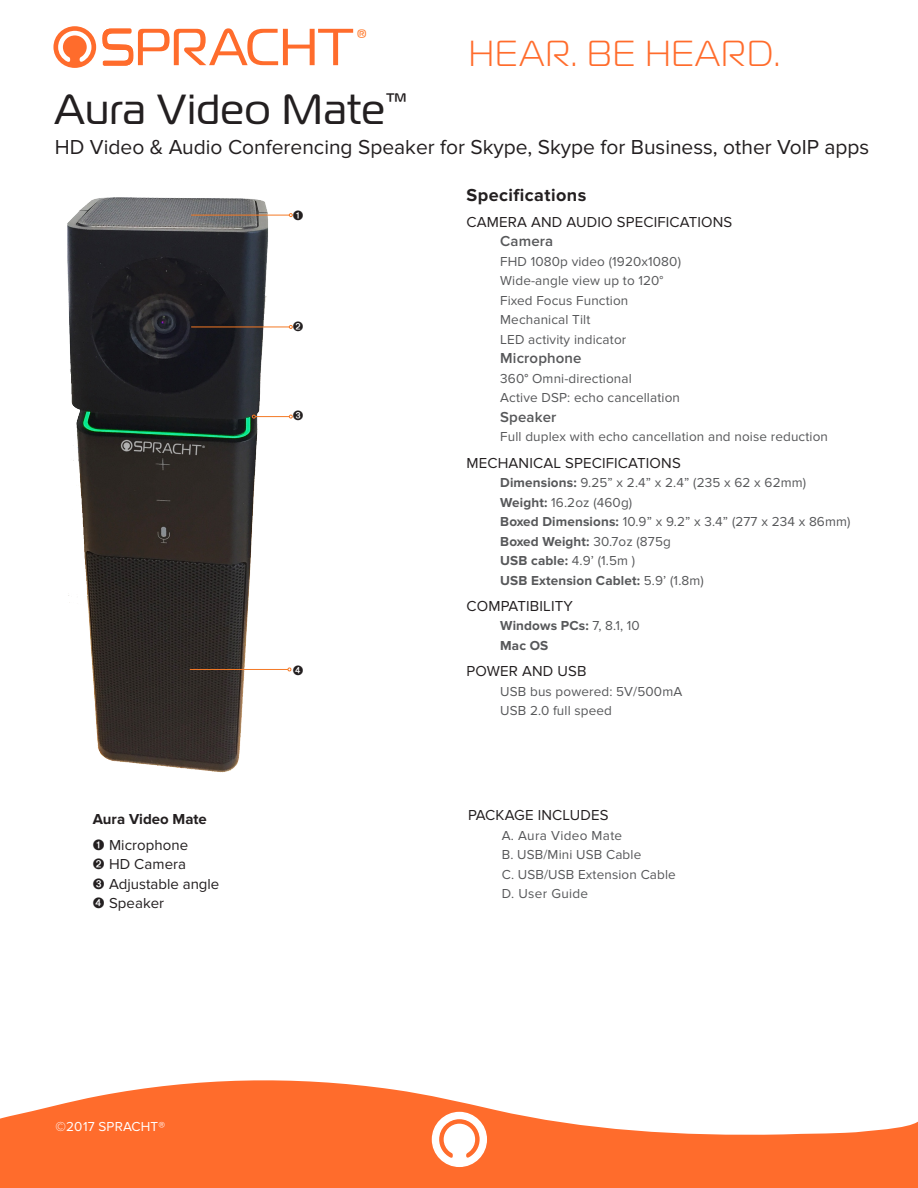
<style>
.page{position:relative;width:918px;height:1188px;background:#fff}
.page>*{position:absolute;margin:0;border:0;box-sizing:border-box;transform-origin:0 0}
.t1{font:51.9px "Magistral";color:#ff6c2c}
.t2{font:42px "Magistral";letter-spacing:.025em;color:#231f20}
.t3{font:300 36px "Magistral";letter-spacing:.035em;color:#ff6c2c}
.t4{font:21px "Proxima Nova";color:#231f20}
.t5{font:19.2px "Magistral";color:#ff8035}
.t6{font:700 18px "Proxima Nova";letter-spacing:.025em;color:#231f20}
.t7{font:15px/19.5px "Proxima Nova";letter-spacing:.01em;color:#231f20}
.t8{font:700 15px/26.2px "Proxima Nova";color:#231f20}
.t9{font:600 15px "Proxima Nova";letter-spacing:.01em;color:#57585a}
.t10{font:13.5px/19.5px "Proxima Nova";letter-spacing:.01em;color:#57585a}
.t11{font:700 13.5px/19.5px "Proxima Nova";letter-spacing:.01em;color:#57585a}
.t12{font:13.5px "Proxima Nova";letter-spacing:.01em;color:#fff}
.s1{font-weight:400}
.s2{font-weight:500}
.s3{font-weight:700}
</style>
<div class="page">
<svg style="left:0;top:1080px;width:918px;height:108px;fill:#ff6c2c"></svg>
<svg style="left:431px;top:1111px;width:57px;height:57px"></svg>
<svg style="left:53px;top:26px;width:43px;height:42px"></svg>
<svg style="left:102px;top:28px;width:32px;height:38px"></svg>
<img style="left:67px;top:197px;width:222px;height:576px">
<hr style="left:255px;top:416px;width:34px;height:1px;background:#f47925">
<svg style="left:252px;top:415px;width:4px;height:3px"></svg>
<hr style="left:191px;top:215px;width:98px;height:1px;background:#f47925">
<hr style="left:191px;top:327px;width:98px;height:1px;background:#f47925">
<hr style="left:190px;top:669px;width:98px;height:1px;background:#f47925">
<svg style="left:289px;top:325px;width:4px;height:4px"></svg>
<svg style="left:289px;top:414px;width:4px;height:5px"></svg>
<svg style="left:288px;top:665px;width:4px;height:10px"></svg>
<svg style="left:289px;top:213px;width:4px;height:5px"></svg>
<h1 class="t1" style="left:134px;top:16px;width:220px">PRACHT</h1>
<h3 class="t5" style="left:356px;top:24px;width:12px">®</h3>
<h3 class="t3" style="left:469px;top:30px;width:313px">HEAR. BE HEARD.</h3>
<h2 class="t2" style="left:55px;top:84px;width:353px">Aura Video Mate<sup>™</sup></h2>
<h3 class="t4" style="left:55px;top:135px;width:816px">HD Video &amp; Audio Conferencing Speaker for Skype, Skype for Business, other VoIP apps</h3>
<p class="t8" style="left:93px;top:806px;width:116px">Aura Video Mate<br>➊ <span class="s1">Microphone</span></p>
<p class="t7" style="left:93px;top:855px;width:128px">➋ HD Camera<br>➌ Adjustable angle<br>➍ Speaker</p>
<p class="t12" style="left:56px;top:1119px;width:111px">©2017 SPRACHT®</p>
<h3 class="t6" style="left:466px;top:184px;width:121px">Specifications</h3>
<p class="t7" style="left:466px;top:212px;width:267px">CAMERA AND AUDIO SPECIFICATIONS</p>
<p class="t9" style="left:500px;top:233px;width:55px">Camera</p>
<p class="t10" style="left:500px;top:252px;width:182px">FHD 1080p video (1920x1080)<br>Wide-angle view up to 120°<br>Fixed Focus Function<br>Mechanical Tilt<br>LED activity indicator</p>
<p class="t9" style="left:500px;top:350px;width:83px">Microphone</p>
<p class="t10" style="left:500px;top:369px;width:181px">360<span class="s2">°</span> Omni-directional<br>Active DSP: echo cancellation</p>
<p class="t9" style="left:500px;top:408px;width:58px">Speaker</p>
<p class="t10" style="left:500px;top:427px;width:329px">Full duplex with echo cancellation and noise reduction</p>
<p class="t7" style="left:466px;top:453px;width:216px">MECHANICAL SPECIFICATIONS</p>
<p class="t10" style="left:500px;top:473px;width:352px"><span class="s3">Dimensions:</span> 9.25” x 2.4” x 2.4” (235 x 62 x 62mm)<br><span class="s3">Weight:</span> 16.2oz (460g)<br><span class="s3">Boxed Dimensions:</span> 10.9” x 9.2” x 3.4” (277 x 234 x 86mm)<br><span class="s3">Boxed Weight:</span> 30.7oz (875g<br><span class="s3">USB cable:</span> 4.9’ (1.5m )<br><span class="s3">USB Extension Cablet:</span> 5.9’ (1.8m)</p>
<p class="t7" style="left:467px;top:596px;width:108px">COMPATIBILITY</p>
<p class="t11" style="left:500px;top:616px;width:141px">Windows PCs: <span class="s1">7, 8.1, 10<br></span>Mac OS</p>
<p class="t7" style="left:467px;top:662px;width:122px">POWER AND USB</p>
<p class="t10" style="left:500px;top:682px;width:184px">USB bus powered: 5V/500mA<br>USB 2.0 full speed</p>
<p class="t7" style="left:468px;top:806px;width:142px">PACKAGE INCLUDES</p>
<p class="t10" style="left:502px;top:826px;width:176px">A. Aura Video Mate<br>B. USB/Mini USB Cable<br>C. USB/USB Extension Cable<br>D. User Guide</p>
</div>
